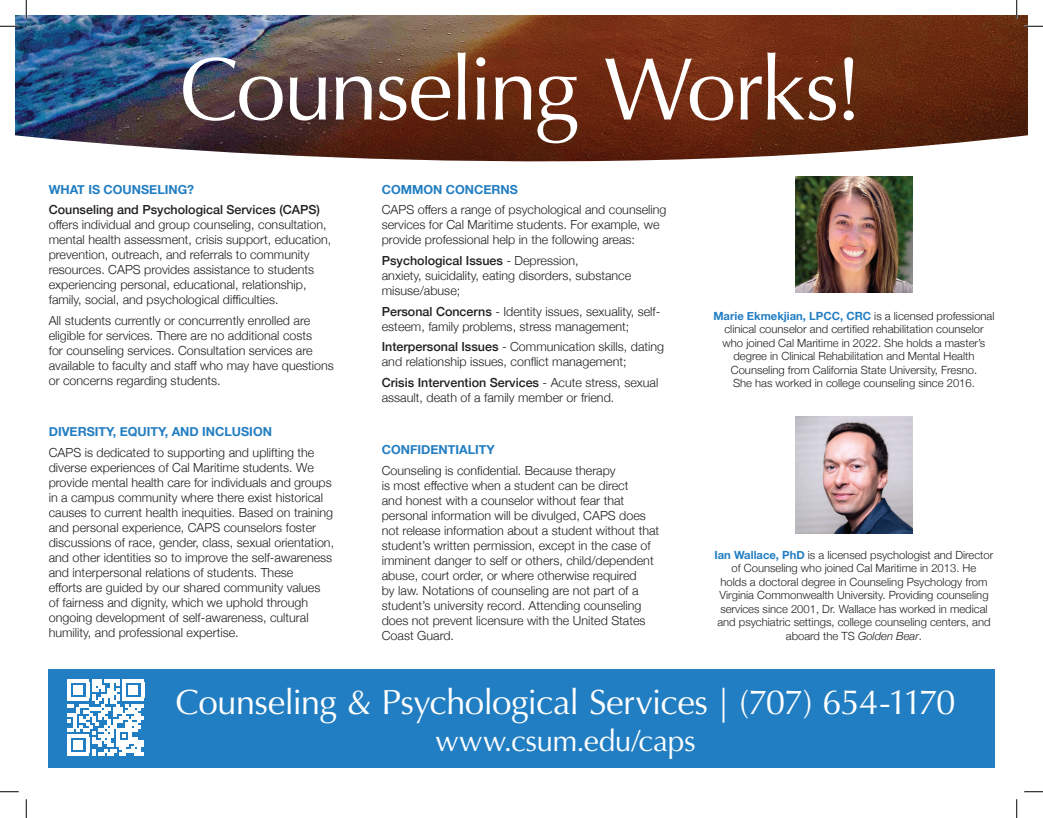
<style>
.page{position:relative;width:1043px;height:818px;background:#fff}
.page>*{position:absolute;margin:0;border:0;box-sizing:border-box;transform-origin:0 0}
.t1{font:89.12px "Optima";letter-spacing:-.035em;color:#fff}
.t2{font:35px "Optima";letter-spacing:-.025em;color:#fff}
.t3{font:30px "Optima";letter-spacing:-.015em;color:#fff}
.t4{font:300 12.5px/15px "Helvetica Neue";color:#231f20}
.t5{font:700 12.5px "Helvetica Neue";color:#227ec2}
.t6{font:500 12.5px "Helvetica Neue";color:#231f20}
.t7{font:300 11.25px/13.5px "Helvetica Neue";color:#231f20;text-align:center}
.s1{font-weight:500}
.s2{font-weight:700;color:#227ec2}
.s3{font-style:italic}
</style>
<div class="page">
<img style="left:15px;top:15px;width:1013px;height:147px">
<img style="left:795px;top:417px;width:117px;height:116px">
<img style="left:795px;top:176px;width:117px;height:117px">
<div style="left:49px;top:669px;width:946px;height:99px;background:#227ec2"></div>
<svg style="left:68px;top:679px;width:76px;height:76px"></svg>
<svg style="left:0;top:25px;width:19px;height:2px"></svg>
<svg style="left:1024px;top:25px;width:18px;height:2px"></svg>
<svg style="left:0;top:791px;width:19px;height:1px"></svg>
<svg style="left:1024px;top:791px;width:18px;height:1px"></svg>
<svg style="left:25px;top:0;width:2px;height:19px"></svg>
<svg style="left:25px;top:799px;width:2px;height:19px"></svg>
<svg style="left:1015px;top:0;width:2px;height:19px"></svg>
<svg style="left:1016px;top:799px;width:1px;height:19px"></svg>
<h1 class="t1" style="left:179px;top:37px;width:685px">Counseling Works!</h1>
<p class="t5" style="left:49px;top:179px;width:147px">WHAT IS COUNSELING?</p>
<p class="t6" style="left:49px;top:200px;width:273px">Counseling and Psychological Services (CAPS)</p>
<p class="t4" style="left:49px;top:216px;width:284px">offers individual and group counseling, consultation, mental health assessment, crisis support, education, prevention, outreach, and referrals to community resources. CAPS provides assistance to students experiencing personal, educational, relationship, family, social, and psychological difficulties.</p>
<p class="t4" style="left:49px;top:312px;width:287px">All students currently or concurrently enrolled are eligible for services. There are no additional costs<br>for counseling services. Consultation services are available to faculty and staff who may have questions or concerns regarding students.</p>
<p class="t5" style="left:49px;top:422px;width:225px">DIVERSITY, EQUITY, AND INCLUSION</p>
<p class="t4" style="left:49px;top:444px;width:287px">CAPS is dedicated to supporting and uplifting the diverse experiences of Cal Maritime students. We provide mental health care for individuals and groups in a campus community where there exist historical causes to current health inequities. Based on training and personal experience, CAPS counselors foster discussions of race, gender, class, sexual orientation, and other identities so to improve the self-awareness and interpersonal relations of students. These<br>efforts are guided by our shared community values<br>of fairness and dignity, which we uphold through ongoing development of self-awareness, cultural humility, and professional expertise.</p>
<p class="t5" style="left:382px;top:439px;width:114px">CONFIDENTIALITY</p>
<p class="t5" style="left:382px;top:179px;width:138px">COMMON CONCERNS</p>
<p class="t4" style="left:382px;top:201px;width:286px">CAPS offers a range of psychological and counseling services for Cal Maritime students. For example, we provide professional help in the following areas:</p>
<p class="t4" style="left:382px;top:252px;width:251px"><span class="s1">Psychological Issues</span> - Depression,<br>anxiety, suicidality, eating disorders, substance misuse/abuse;</p>
<p class="t4" style="left:382px;top:302px;width:280px"><span class="s1">Personal Concerns</span> - Identity issues, sexuality, self&shy;esteem, family problems, stress management;</p>
<p class="t4" style="left:382px;top:338px;width:284px"><span class="s1">Interpersonal Issues</span> - Communication skills, dating and relationship issues, conflict management;</p>
<p class="t4" style="left:382px;top:374px;width:278px"><span class="s1">Crisis Intervention Services</span> - Acute stress, sexual assault, death of a family member or friend.</p>
<p class="t4" style="left:382px;top:461px;width:279px">Counseling is confidential. Because therapy<br>is most effective when a student can be direct<br>and honest with a counselor without fear that personal information will be divulged, CAPS does not release information about a student without that student’s written permission, except in the case of imminent danger to self or others, child/dependent abuse, court order, or where otherwise required<br>by law. Notations of counseling are not part of a student’s university record. Attending counseling does not prevent licensure with the United States Coast Guard.</p>
<p class="t7" style="left:713px;top:308px;width:283px"><span class="s2">Marie Ekmekjian, LPCC, CRC</span> is a licensed professional clinical counselor and certified rehabilitation counselor who joined Cal Maritime in 2022. She holds a master’s degree in Clinical Rehabilitation and Mental Health Counseling from California State University, Fresno.<br>She has worked in college counseling since 2016.</p>
<p class="t7" style="left:714px;top:547px;width:280px"><span class="s2">Ian Wallace, PhD</span> is a licensed psychologist and Director of Counseling who joined Cal Maritime in 2013. He<br>holds a doctoral degree in Counseling Psychology from Virginia Commonwealth University. Providing counseling services since 2001, Dr. Wallace has worked in medical and psychiatric settings, college counseling centers, and aboard the TS <span class="s3">Golden Bear</span>.</p>
<h2 class="t2" style="left:176px;top:681px;width:781px">Counseling &amp; Psychological Services | (707) 654-1170</h2>
<h3 class="t3" style="left:435px;top:723px;width:262px">www.csum.edu/caps</h3>
</div>
